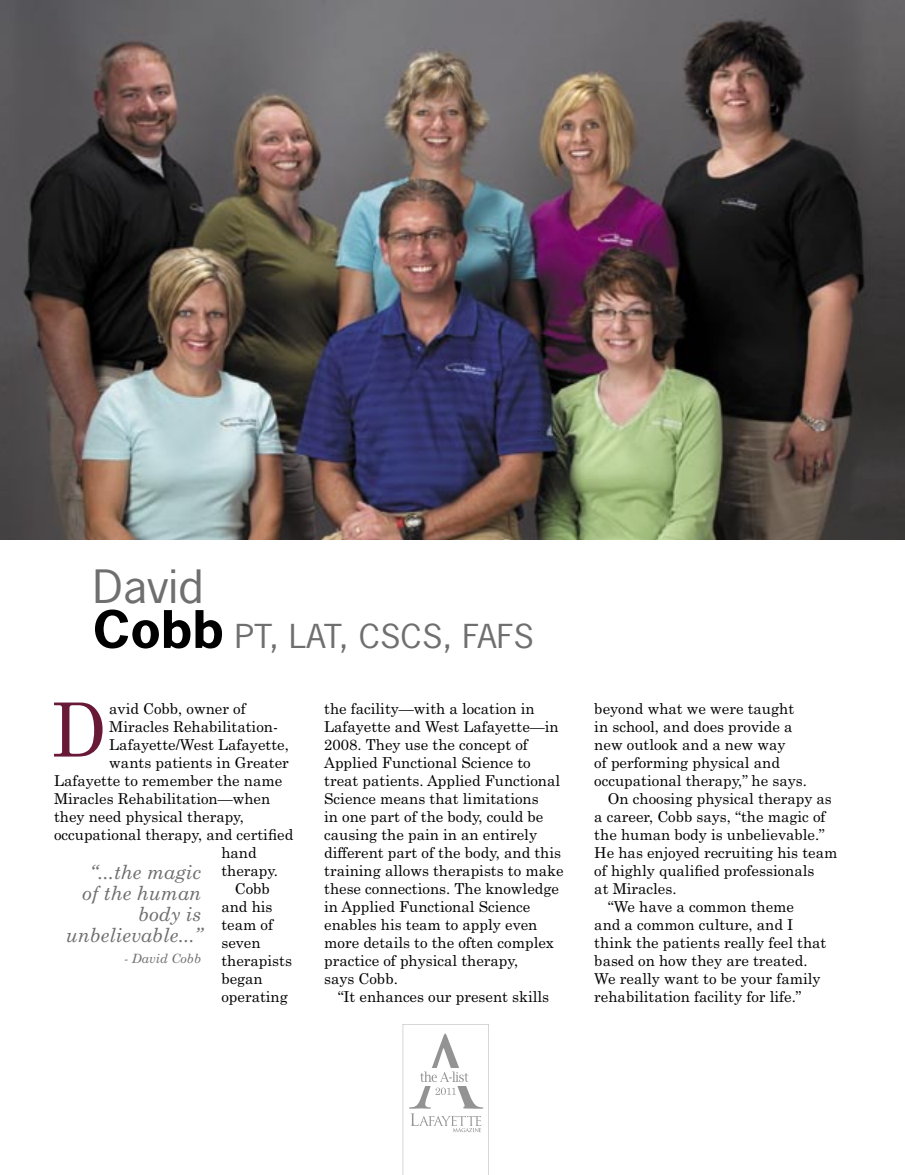
<style>
.page{position:relative;width:905px;height:1175px;background:#fff}
.page>*{position:absolute;margin:0;border:0;box-sizing:border-box;transform-origin:0 0}
.t1{font:43.2px "News Gothic Std";color:#6f6f6f;scale:1.11 1}
.t2{font:31.05px "News Gothic Std";color:#6f6f6f;scale:1.11 1}
.t3{font:italic 19.5px/21px "Century Schoolbook Std";color:#6f6f6f;text-align:right}
.t4{font:15px/18px "Century Schoolbook Std";color:#000}
.t5{font:italic 12.75px "Century Schoolbook Std";color:#6f6f6f}
.s1{font-weight:700;font-size:48.6px;color:#000}
</style>
<div class="page">
<svg style="left:403px;top:1024px;width:85px;height:150px"></svg>
<img style="left:0;top:0;width:904px;height:540px">
<svg style="left:54px;top:702px;width:49px;height:54px"></svg>
<h1 class="t1" style="left:93px;top:559px;width:101px">David</h1>
<h2 class="t2" style="left:93px;top:616px;width:399px"><span class="s1">Cobb</span> PT, LAT, CSCS, FAFS</h2>
<p class="t4" style="left:109px;top:698px;width:138px">avid Cobb, owner of</p>
<p class="t4" style="left:109px;top:716px;width:170px">Miracles Rehabilitation-</p>
<p class="t4" style="left:109px;top:734px;width:181px">Lafayette/West Lafayette,</p>
<p class="t4" style="left:109px;top:752px;width:181px">wants patients in Greater</p>
<p class="t4" style="left:54px;top:770px;width:230px">Lafayette to remember the name</p>
<p class="t4" style="left:54px;top:788px;width:218px">Miracles Rehabilitation—when</p>
<p class="t4" style="left:54px;top:806px;width:191px">they need physical therapy,</p>
<p class="t4" style="left:54px;top:824px;width:241px">occupational therapy, and certified</p>
<p class="t4" style="left:221px;top:842px;width:37px">hand</p>
<p class="t4" style="left:221px;top:860px;width:58px">therapy.</p>
<p class="t4" style="left:235px;top:878px;width:37px">Cobb</p>
<p class="t4" style="left:221px;top:896px;width:53px">and his</p>
<p class="t4" style="left:221px;top:914px;width:53px">team of</p>
<p class="t4" style="left:221px;top:932px;width:41px">seven</p>
<p class="t4" style="left:221px;top:950px;width:72px">therapists</p>
<p class="t4" style="left:221px;top:968px;width:43px">began</p>
<p class="t4" style="left:221px;top:986px;width:68px">operating</p>
<h3 class="t3" style="left:66px;top:860px;width:138px">“...the magic<br>of the human body is unbelievable...”</h3>
<p class="t5" style="left:124px;top:950px;width:78px">- David Cobb</p>
<p class="t4" style="left:324px;top:698px;width:241px">the facility—with a location in<br>Lafayette and West Lafayette—in<br>2008. They use the concept of<br>Applied Functional Science to treat patients. Applied Functional<br>Science means that limitations<br>in one part of the body, could be causing the pain in an entirely different part of the body, and this training allows therapists to make these connections. The knowledge in Applied Functional Science enables his team to apply even more details to the often complex practice of physical therapy,<br>says Cobb.</p>
<p class="t4" style="left:338px;top:986px;width:213px">“It enhances our present skills</p>
<p class="t4" style="left:594px;top:698px;width:201px">beyond what we were taught</p>
<p class="t4" style="left:594px;top:716px;width:200px">in school, and does provide a</p>
<p class="t4" style="left:594px;top:734px;width:193px">new outlook and a new way</p>
<p class="t4" style="left:594px;top:752px;width:187px">of performing physical and</p>
<p class="t4" style="left:594px;top:770px;width:214px">occupational therapy,” he says.</p>
<p class="t4" style="left:608px;top:788px;width:225px">On choosing physical therapy as</p>
<p class="t4" style="left:594px;top:806px;width:233px">a career, Cobb says, “the magic of</p>
<p class="t4" style="left:594px;top:824px;width:232px">the human body is unbelievable.”</p>
<p class="t4" style="left:594px;top:842px;width:244px">He has enjoyed recruiting his team</p>
<p class="t4" style="left:594px;top:860px;width:222px">of highly qualified professionals</p>
<p class="t4" style="left:594px;top:878px;width:84px">at Miracles.</p>
<p class="t4" style="left:608px;top:896px;width:188px">“We have a common theme</p>
<p class="t4" style="left:594px;top:914px;width:200px">and a common culture, and I</p>
<p class="t4" style="left:594px;top:932px;width:233px">think the patients really feel that</p>
<p class="t4" style="left:594px;top:950px;width:215px">based on how they are treated.</p>
<p class="t4" style="left:594px;top:968px;width:228px">We really want to be your family</p>
<p class="t4" style="left:594px;top:986px;width:209px">rehabilitation facility for life.”</p>
</div>
